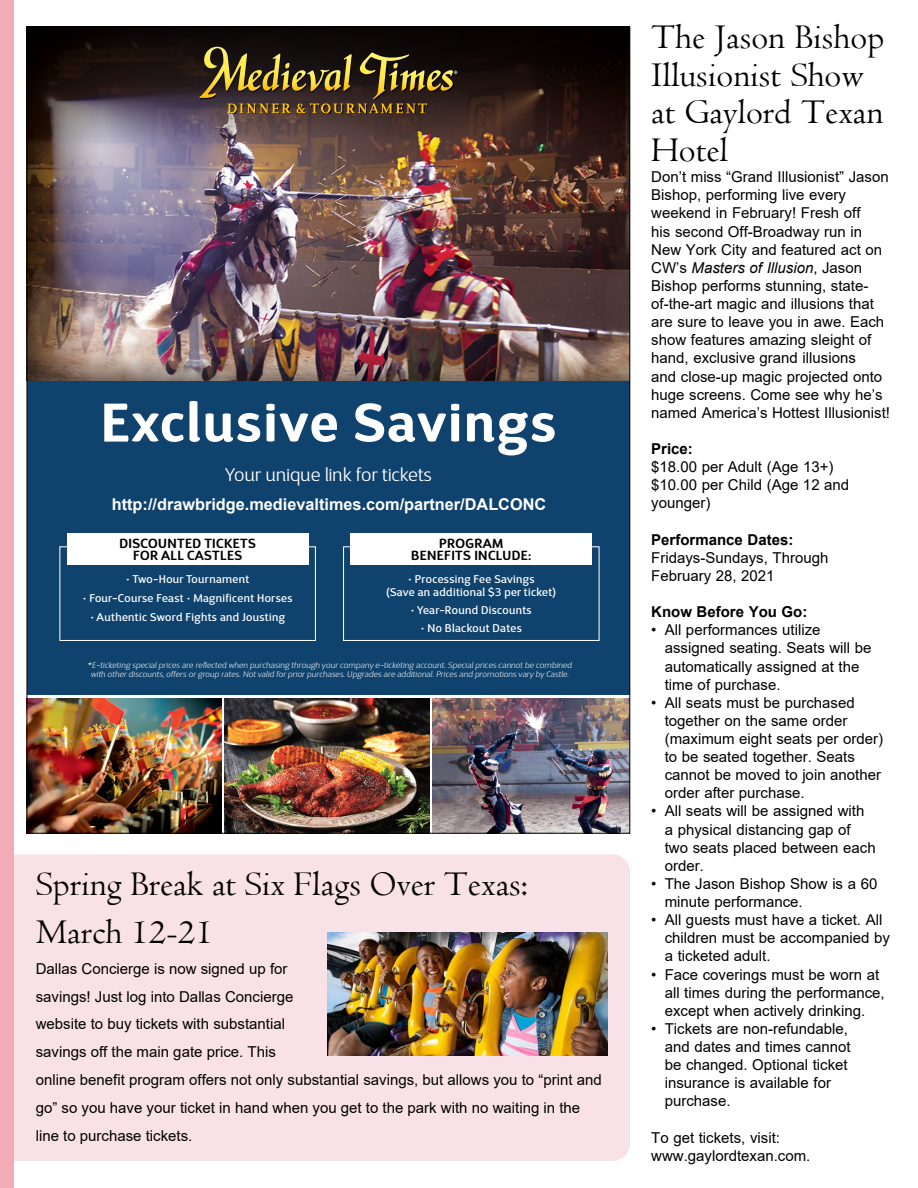
<style>
.page{position:relative;width:918px;height:1188px;background:#fff}
.page>*{position:absolute;margin:0;border:0;box-sizing:border-box;transform-origin:0 0}
.t1{font:700 54.3px "D Sari";letter-spacing:.04em;color:#fff}
.t2{font:36px/37.7px "Centaur";color:#000}
.t3{font:300 18.3px "D Sari";color:#fff}
.t4{font:700 16.35px "Arial";color:#fff}
.t5{font:15px/18.1px "Arial";color:#000}
.t6{font:700 15px "Arial";color:#000}
.t7{font:600 13.2px/12.1px "D Sari";letter-spacing:.03em;color:#000;text-align:center}
.t8{font:500 11.25px/13.2px "D Sari";letter-spacing:.03em;color:#fff;text-align:center}
.t9{font:italic 200 8.1px/9.1px "D Sari";letter-spacing:.01em;color:#fff;text-align:center}
.s1{font-style:italic}
</style>
<div class="page">
<div style="left:14px;top:854px;width:616px;height:307px;background:#f9e2e7"></div>
<div style="left:0;top:0;width:14px;height:1188px;background:#f3abb8"></div>
<div style="left:27px;top:380px;width:603px;height:315px;background:#0f426c"></div>
<img style="left:29px;top:140px;width:599px;height:240px">
<img style="left:29px;top:698px;width:193px;height:134px">
<div style="left:343px;top:546px;width:257px;height:95px;border:1px solid #fff"></div>
<div style="left:59px;top:546px;width:257px;height:95px;border:1px solid #fff"></div>
<svg style="left:29px;top:29px;width:599px;height:111px;background:#2e2221"></svg>
<div style="left:350px;top:533px;width:242px;height:32px;background:#fff"></div>
<div style="left:67px;top:533px;width:242px;height:32px;background:#fff"></div>
<svg style="left:199px;top:47px;width:258px;height:66px;background:#4f4120"></svg>
<img style="left:225px;top:698px;width:205px;height:134px">
<img style="left:433px;top:698px;width:195px;height:134px">
<img style="left:327px;top:932px;width:281px;height:124px">
<h1 class="t1" style="left:101px;top:388px;width:457px">Exclusive Savings</h1>
<p class="t3" style="left:225px;top:463px;width:208px">Your unique link for tickets</p>
<p class="t4" style="left:112px;top:492px;width:436px">http://drawbridge.medievaltimes.com/partner/DALCONC</p>
<p class="t7" style="left:120px;top:537px;width:138px">DISCOUNTED TICKETS<br>FOR ALL CASTLES</p>
<p class="t8" style="left:126px;top:572px;width:125px">• Two-Hour Tournament</p>
<p class="t8" style="left:83px;top:591px;width:211px">• Four-Course Feast • Magnificent Horses</p>
<p class="t8" style="left:90px;top:610px;width:196px">• Authentic Sword Fights and Jousting</p>
<p class="t7" style="left:411px;top:537px;width:122px">PROGRAM<br>BENEFITS INCLUDE:</p>
<p class="t8" style="left:387px;top:572px;width:171px">• Processing Fee Savings<br>(Save an additional $3 per ticket)</p>
<p class="t8" style="left:411px;top:603px;width:122px">• Year-Round Discounts</p>
<p class="t8" style="left:421px;top:621px;width:103px">• No Blackout Dates</p>
<p class="t9" style="left:88px;top:661px;width:486px">*E-ticketing special prices are reflected when purchasing through your company e-ticketing account. Special prices cannot be combined with other discounts, offers or group rates. Not valid for prior purchases. Upgrades are additional. Prices and promotions vary by Castle.</p>
<h2 class="t2" style="left:36px;top:860px;width:494px;line-height:47.4px">Spring Break at Six Flags Over Texas:<br>March 12-21</h2>
<p class="t5" style="left:36px;top:954px;width:568px;line-height:27.9px">Dallas Concierge is now signed up for<br>savings! Just log into Dallas Concierge<br>website to buy tickets with substantial<br>savings off the main gate price. This<br>online benefit program offers not only substantial savings, but allows you to “print and go” so you have your ticket in hand when you get to the park with no waiting in the line to purchase tickets.</p>
<h2 class="t2" style="left:651px;top:18px;width:235px">The Jason Bishop<br>Illusionist Show at Gaylord Texan<br>Hotel</h2>
<p class="t5" style="left:651px;top:168px;width:240px">Don’t miss “Grand Illusionist” Jason Bishop, performing live every weekend in February! Fresh off<br>his second Off-Broadway run in New York City and featured act on CW’s <span class="s1">Masters of Illusion</span>, Jason Bishop performs stunning, state&shy;of-the-art magic and illusions that are sure to leave you in awe. Each show features amazing sleight of hand, exclusive grand illusions<br>and close-up magic projected onto huge screens. Come see why he’s named America’s Hottest Illusionist!</p>
<p class="t6" style="left:651px;top:438px;width:43px">Price:</p>
<p class="t5" style="left:651px;top:458px;width:200px">$18.00 per Adult (Age 13+) $10.00 per Child (Age 12 and younger)</p>
<p class="t6" style="left:651px;top:529px;width:144px">Performance Dates:</p>
<p class="t5" style="left:651px;top:548px;width:179px">Fridays-Sundays, Through<br>February 28, 2021</p>
<p class="t6" style="left:651px;top:601px;width:158px">Know Before You Go:</p>
<p class="t5" style="left:665px;top:621px;width:208px;text-indent:-14px">• All performances utilize assigned seating. Seats will be automatically assigned at the time of purchase.</p>
<p class="t5" style="left:665px;top:693px;width:220px;text-indent:-14px">• All seats must be purchased together on the same order (maximum eight seats per order) to be seated together. Seats cannot be moved to join another order after purchase.</p>
<p class="t5" style="left:665px;top:802px;width:212px;text-indent:-14px">• All seats will be assigned with a physical distancing gap of two seats placed between each order.</p>
<p class="t5" style="left:665px;top:875px;width:214px;text-indent:-14px">• The Jason Bishop Show is a 60 minute performance.</p>
<p class="t5" style="left:665px;top:911px;width:227px;text-indent:-14px">• All guests must have a ticket. All children must be accompanied by a ticketed adult.</p>
<p class="t5" style="left:665px;top:965px;width:222px;text-indent:-14px">• Face coverings must be worn at all times during the performance, except when actively drinking.</p>
<p class="t5" style="left:665px;top:1019px;width:187px;text-indent:-14px">• Tickets are non-refundable, and dates and times cannot be changed. Optional ticket insurance is available for purchase.</p>
<p class="t5" style="left:651px;top:1128px;width:161px">To get tickets, visit: www.gaylordtexan.com.</p>
</div>
